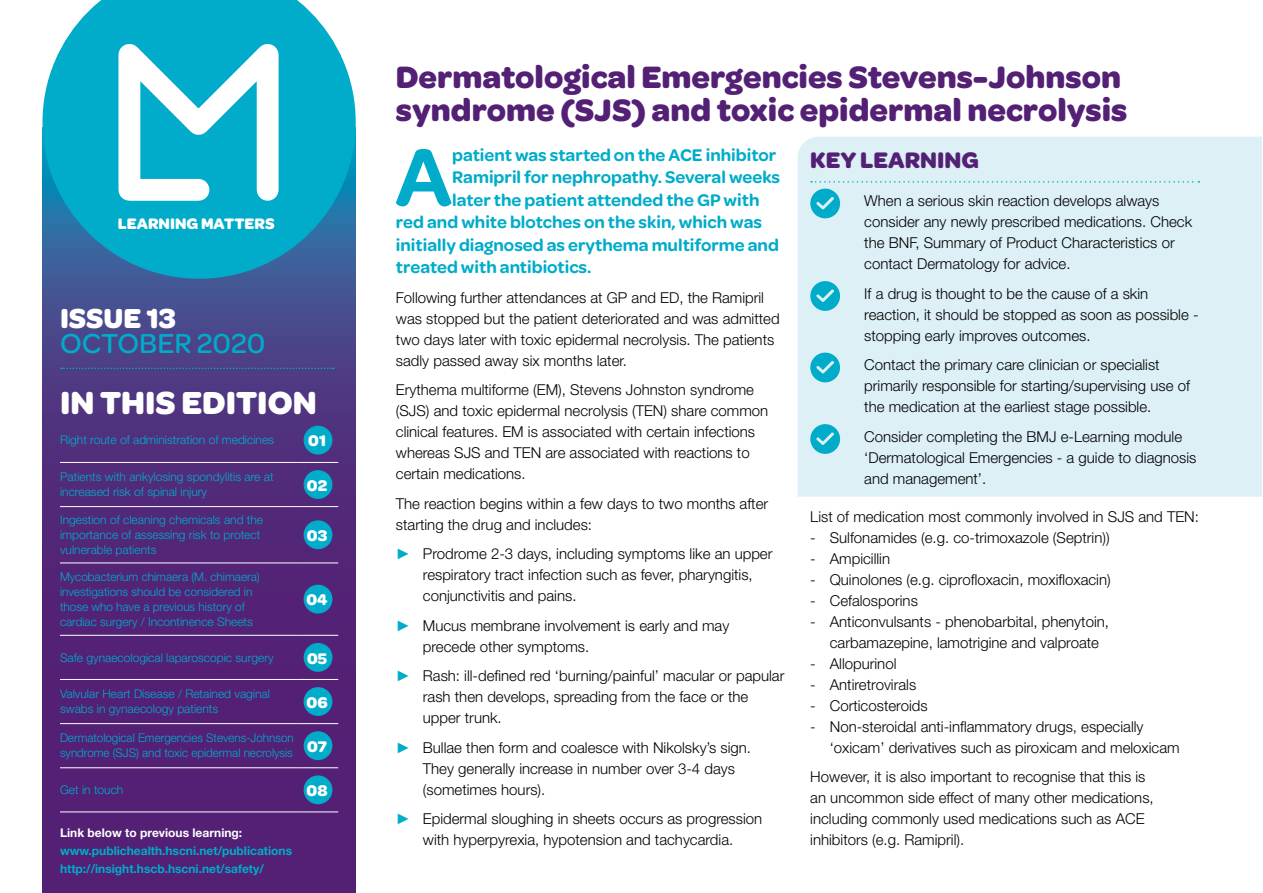
<style>
.page{position:relative;width:1263px;height:893px;background:#fff}
.page>*{position:absolute;margin:0;border:0;box-sizing:border-box;transform-origin:0 0}
.P_Lead_in_Paragraph{font:600 87px "Omnes";color:#00acc9}
.t1{font:700 34.05px "Omnes";color:#fff}
.H2_Article_heading{font:700 33px/33px "Omnes";color:#532075}
.t2{font:500 29.25px "Omnes";color:#00acc9}
.t3{font:700 29.25px "Omnes";color:#fff}
.H2_Key_Learning_Head{font:700 24px "Omnes";color:#532075}
.P_Lead_in_Paragraph-2{font:600 18px "Omnes";color:#00acc9}
.t4{font:700 16.5px "Omnes";color:#fff}
.t5{font:700 16.2px "Omnes";color:#fff}
.P_Body_text{font:300 15px/21px "Helvetica Neue LT Std";color:#000}
.t6{font:300 12px/15px "Helvetica Neue LT Std";color:#00acc9}
.t7{font:700 12px/18px "Helvetica Neue LT Std";color:#00acc9}
.t8{font:700 12px "Helvetica Neue LT Std";color:#fff}
.s1{font-family:"Arial";font-weight:900;color:#00acc9}
</style>
<div class="page">
<svg style="left:43px;top:279px;width:313px;height:614px;background:#512b7b"></svg>
<svg style="left:43px;top:0;width:313px;height:279px;background:#21a5c5"></svg>
<svg style="left:108px;top:2px;width:181px;height:210px"></svg>
<svg style="left:61px;top:368px;width:273px;height:1px"></svg>
<hr style="left:60px;top:462px;width:238px;height:1px;background:#fff">
<hr style="left:298px;top:462px;width:40px;height:1px;background:#fff">
<hr style="left:60px;top:506px;width:238px;height:1px;background:#fff">
<hr style="left:298px;top:506px;width:40px;height:1px;background:#fff">
<hr style="left:60px;top:563px;width:238px;height:1px;background:#fff">
<hr style="left:298px;top:563px;width:40px;height:1px;background:#fff">
<hr style="left:60px;top:635px;width:238px;height:1px;background:#fff">
<hr style="left:298px;top:635px;width:40px;height:1px;background:#fff">
<hr style="left:60px;top:679px;width:238px;height:1px;background:#fff">
<hr style="left:298px;top:679px;width:40px;height:1px;background:#fff">
<hr style="left:60px;top:723px;width:238px;height:1px;background:#fff">
<hr style="left:298px;top:723px;width:40px;height:1px;background:#fff">
<hr style="left:60px;top:767px;width:238px;height:1px;background:#fff">
<hr style="left:298px;top:767px;width:40px;height:1px;background:#fff">
<hr style="left:60px;top:811px;width:238px;height:1px;background:#fff">
<hr style="left:298px;top:811px;width:40px;height:1px;background:#fff">
<div style="left:304px;top:426px;width:28px;height:29px;background:#00acc9;border-radius:50%"></div>
<div style="left:304px;top:470px;width:28px;height:29px;background:#00acc9;border-radius:50%"></div>
<div style="left:304px;top:520px;width:28px;height:29px;background:#00acc9;border-radius:50%"></div>
<div style="left:304px;top:585px;width:28px;height:28px;background:#00acc9;border-radius:50%"></div>
<div style="left:304px;top:643px;width:28px;height:29px;background:#00acc9;border-radius:50%"></div>
<div style="left:304px;top:687px;width:28px;height:29px;background:#00acc9;border-radius:50%"></div>
<div style="left:304px;top:731px;width:28px;height:29px;background:#00acc9;border-radius:50%"></div>
<div style="left:304px;top:775px;width:28px;height:29px;background:#00acc9;border-radius:50%"></div>
<div style="left:797px;top:137px;width:465px;height:360px;background:#dcf0f6"></div>
<svg style="left:811px;top:181px;width:388px;height:2px"></svg>
<svg style="left:810px;top:189px;width:30px;height:29px"></svg>
<svg style="left:810px;top:281px;width:30px;height:30px"></svg>
<svg style="left:810px;top:353px;width:30px;height:29px"></svg>
<svg style="left:810px;top:424px;width:30px;height:30px"></svg>
<p class="t5" style="left:118px;top:212px;width:158px">LEARNING MATTERS</p>
<h3 class="t3" style="left:60px;top:297px;width:117px">ISSUE 13</h3>
<h3 class="t2" style="left:60px;top:323px;width:207px">OCTOBER 2020</h3>
<h2 class="t1" style="left:60px;top:377px;width:258px">IN THIS EDITION</h2>
<p class="t6" style="left:60px;top:432px;width:216px">Right route of administration of medicines</p>
<p class="t4" style="left:308px;top:429px;width:19px">01</p>
<p class="t6" style="left:60px;top:469px;width:215px">Patients with ankylosing spondylitis are at increased risk of spinal injury</p>
<p class="t4" style="left:307px;top:473px;width:22px">02</p>
<p class="t6" style="left:60px;top:512px;width:205px">Ingestion of cleaning chemicals and the importance of assessing risk to protect vulnerable patients</p>
<p class="t4" style="left:307px;top:523px;width:22px">03</p>
<p class="t6" style="left:60px;top:569px;width:201px">Mycobacterium chimaera (M. chimaera) investigations should be considered in those who have a previous history of cardiac surgery / Incontinence Sheets</p>
<p class="t4" style="left:306px;top:587px;width:23px">04</p>
<p class="t6" style="left:60px;top:650px;width:215px">Safe gynaecological laparoscopic surgery</p>
<p class="t4" style="left:307px;top:646px;width:22px">05</p>
<p class="t6" style="left:60px;top:686px;width:212px">Valvular Heart Disease / Retained vaginal swabs in gynaecology patients</p>
<p class="t4" style="left:307px;top:690px;width:23px">06</p>
<p class="t6" style="left:60px;top:730px;width:268px">Dermatological Emergencies Stevens-Johnson syndrome (SJS) and toxic epidermal necrolysis <sup>07</sup></p>
<p class="t6" style="left:60px;top:782px;width:65px">Get in touch</p>
<p class="t4" style="left:307px;top:778px;width:23px">08</p>
<p class="t8" style="left:60px;top:825px;width:184px">Link below to previous learning:</p>
<p class="t7" style="left:60px;top:841px;width:234px">www.publichealth.hscni.net/publications http://insight.hscb.hscni.net/safety/</p>
<p class="H2_Article_heading" style="left:396px;top:59px;width:733px">Dermatological Emergencies Stevens-Johnson syndrome (SJS) and toxic epidermal necrolysis</p>
<p class="P_Lead_in_Paragraph" style="left:395px;top:115px;width:59px">A</p>
<p class="P_Lead_in_Paragraph-2" style="left:452px;top:142px;width:326px">patient was started on the ACE inhibitor</p>
<p class="H2_Key_Learning_Head" style="left:810px;top:143px;width:170px">KEY LEARNING</p>
<p class="P_Body_text" style="left:864px;top:190px;width:329px">When a serious skin reaction develops always consider any newly prescribed medications. Check the BNF, Summary of Product Characteristics or contact Dermatology for advice.</p>
<p class="P_Body_text" style="left:864px;top:283px;width:336px">If a drug is thought to be the cause of a skin reaction, it should be stopped as soon as possible - stopping early improves outcomes.</p>
<p class="P_Body_text" style="left:864px;top:354px;width:327px">Contact the primary care clinician or specialist primarily responsible for starting/supervising use of the medication at the earliest stage possible.</p>
<p class="P_Body_text" style="left:864px;top:426px;width:334px">Consider completing the BMJ e-Learning module ‘Dermatological Emergencies - a guide to diagnosis and management’.</p>
<p class="P_Body_text" style="left:810px;top:506px;width:390px">List of medication most commonly involved in SJS and TEN:</p>
<p class="P_Body_text" style="left:810px;top:527px;width:301px">- Sulfonamides (e.g. co-trimoxazole (Septrin))</p>
<p class="P_Body_text" style="left:810px;top:548px;width:81px">- Ampicillin</p>
<p class="P_Body_text" style="left:810px;top:569px;width:302px">- Quinolones (e.g. ciprofloxacin, moxifloxacin)</p>
<p class="P_Body_text" style="left:810px;top:590px;width:109px">- Cefalosporins</p>
<p class="P_Body_text" style="left:830px;top:611px;width:281px;text-indent:-20px">- Anticonvulsants - phenobarbital, phenytoin, carbamazepine, lamotrigine and valproate</p>
<p class="P_Body_text" style="left:810px;top:653px;width:88px">- Allopurinol</p>
<p class="P_Body_text" style="left:810px;top:674px;width:107px">- Antiretrovirals</p>
<p class="P_Body_text" style="left:810px;top:695px;width:119px">- Corticosteroids</p>
<p class="P_Body_text" style="left:830px;top:716px;width:351px;text-indent:-20px">- Non-steroidal anti-inflammatory drugs, especially ‘oxicam’ derivatives such as piroxicam and meloxicam</p>
<p class="P_Body_text" style="left:810px;top:766px;width:345px">However, it is also important to recognise that this is an uncommon side effect of many other medications, including commonly used medications such as ACE inhibitors (e.g. Ramipril).</p>
<p class="P_Lead_in_Paragraph-2" style="left:452px;top:164px;width:330px">Ramipril for nephropathy. Several weeks</p>
<p class="P_Lead_in_Paragraph-2" style="left:452px;top:187px;width:309px">later the patient attended the GP with</p>
<p class="P_Lead_in_Paragraph-2" style="left:396px;top:209px;width:368px">red and white blotches on the skin, which was</p>
<p class="P_Lead_in_Paragraph-2" style="left:396px;top:232px;width:385px">initially diagnosed as erythema multiforme and</p>
<p class="P_Lead_in_Paragraph-2" style="left:396px;top:254px;width:197px">treated with antibiotics.</p>
<p class="P_Body_text" style="left:396px;top:287px;width:385px">Following further attendances at GP and ED, the Ramipril was stopped but the patient deteriorated and was admitted two days later with toxic epidermal necrolysis. The patients sadly passed away six months later.</p>
<p class="P_Body_text" style="left:396px;top:379px;width:374px">Erythema multiforme (EM), Stevens Johnston syndrome (SJS) and toxic epidermal necrolysis (TEN) share common clinical features. EM is associated with certain infections whereas SJS and TEN are associated with reactions to certain medications.</p>
<p class="P_Body_text" style="left:396px;top:493px;width:374px">The reaction begins within a few days to two months after starting the drug and includes:</p>
<p class="P_Body_text" style="left:423px;top:543px;width:351px;text-indent:-27px"><span class="s1">►</span> Prodrome 2-3 days, including symptoms like an upper respiratory tract infection such as fever, pharyngitis, conjunctivitis and pains.</p>
<p class="P_Body_text" style="left:423px;top:615px;width:308px;text-indent:-27px"><span class="s1">►</span> Mucus membrane involvement is early and may precede other symptoms.</p>
<p class="P_Body_text" style="left:423px;top:665px;width:363px;text-indent:-27px"><span class="s1">►</span> Rash: ill-defined red ‘burning/painful’ macular or papular rash then develops, spreading from the face or the upper trunk.</p>
<p class="P_Body_text" style="left:423px;top:737px;width:330px;text-indent:-27px"><span class="s1">►</span> Bullae then form and coalesce with Nikolsky’s sign.<br>They generally increase in number over 3-4 days (sometimes hours).</p>
<p class="P_Body_text" style="left:396px;top:808px;width:368px;text-align:center"><span class="s1">►</span> Epidermal sloughing in sheets occurs as progression with hyperpyrexia, hypotension and tachycardia.</p>
</div>
